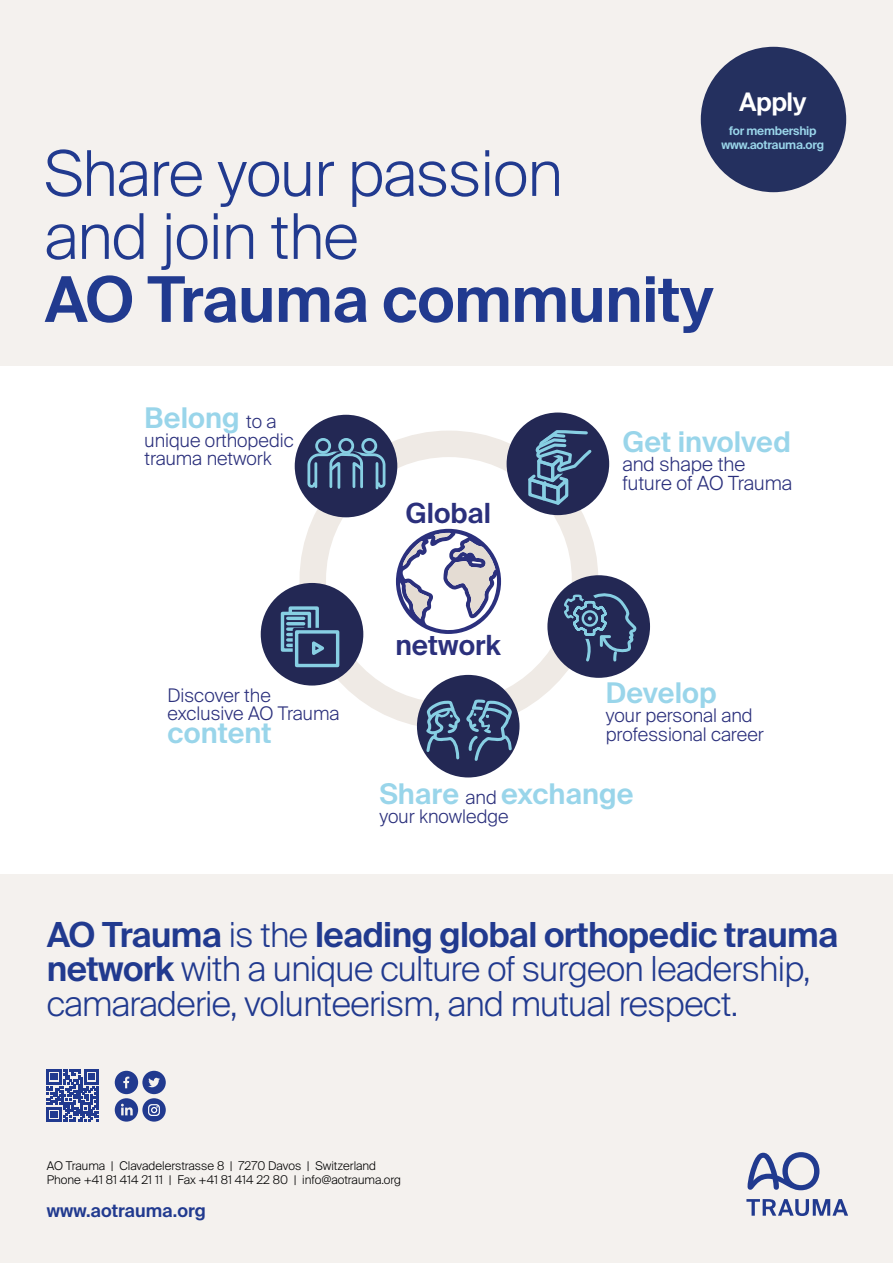
<style>
.page{position:relative;width:893px;height:1263px;background:#fff}
.page>*{position:absolute;margin:0;border:0;box-sizing:border-box;transform-origin:0 0}
.t1{font:300 63px/63px "Suisse Intl";letter-spacing:-.01em;color:#213a8f}
.t2{font:600 63px "Suisse Intl";letter-spacing:-.01em;color:#213a8f}
.t3{font:300 34.5px/34.5px "Suisse Intl";letter-spacing:-.015em;color:#213a8f}
.t4{font:600 28.5px "Suisse Intl";color:#99d5ea}
.t5{font:600 27.75px "Suisse Intl";color:#2b307c}
.t6{font:600 25.5px "Suisse Intl";letter-spacing:-.02em;color:#fff}
.t7{font:300 19.5px/18.8px "Suisse Intl";color:#2b307c}
.t8{font:300 18.75px/18.8px "Suisse Intl";color:#2b307c}
.t9{font:600 18px "Suisse Intl";color:#213a8f}
.t10{font:300 12px/14.4px "Suisse Intl";color:#000}
.t11{font:600 12px/14.4px "Suisse Intl";letter-spacing:-.02em;color:#9ad6ea;text-align:center}
.s1{font-weight:300;font-size:18.75px;color:#2b307c}
.s2{font-weight:600}
</style>
<div class="page">
<div style="left:0;top:874px;width:893px;height:389px;background:#f4f1ee"></div>
<svg style="left:115px;top:1071px;width:51px;height:50px"></svg>
<svg style="left:47px;top:1069px;width:52px;height:52px"></svg>
<div style="left:0;top:0;width:893px;height:366px;background:#f4f1ee"></div>
<svg style="left:746px;top:1199px;width:102px;height:17px"></svg>
<svg style="left:747px;top:1152px;width:72px;height:38px"></svg>
<svg style="left:396px;top:529px;width:105px;height:105px"></svg>
<div style="left:299px;top:431px;width:299px;height:298px;border:27px solid #efeae5;border-radius:50%"></div>
<div style="left:507px;top:412px;width:102px;height:103px;background:#232854;border-radius:50%"></div>
<svg style="left:528px;top:430px;width:63px;height:75px"></svg>
<div style="left:547px;top:575px;width:103px;height:103px;background:#232854;border-radius:50%"></div>
<svg style="left:562px;top:590px;width:77px;height:74px"></svg>
<div style="left:261px;top:583px;width:102px;height:102px;background:#232854;border-radius:50%"></div>
<div style="left:295px;top:630px;width:44px;height:37px;border:3px solid #87cfe3"></div>
<svg style="left:280px;top:606px;width:49px;height:52px"></svg>
<hr style="left:288px;top:617px;width:16px;height:3px;background:#87cfe3">
<hr style="left:288px;top:622px;width:16px;height:3px;background:#87cfe3">
<svg style="left:288px;top:627px;width:16px;height:4px"></svg>
<hr style="left:288px;top:633px;width:16px;height:3px;background:#87cfe3">
<svg style="left:288px;top:638px;width:16px;height:4px"></svg>
<hr style="left:288px;top:644px;width:16px;height:3px;background:#87cfe3">
<div style="left:417px;top:675px;width:102px;height:102px;background:#232854;border-radius:50%"></div>
<svg style="left:424px;top:699px;width:90px;height:62px"></svg>
<div style="left:295px;top:415px;width:102px;height:102px;background:#232854;border-radius:50%"></div>
<div style="left:315px;top:438px;width:16px;height:16px;border:3px solid #87cfe3;border-radius:50%"></div>
<div style="left:338px;top:438px;width:16px;height:16px;border:3px solid #87cfe3;border-radius:50%"></div>
<svg style="left:307px;top:451px;width:78px;height:39px"></svg>
<div style="left:361px;top:438px;width:16px;height:16px;border:3px solid #87cfe3;border-radius:50%"></div>
<div style="left:701px;top:47px;width:145px;height:145px;background:#24305f;border-radius:50%"></div>
<p class="t6" style="left:739px;top:88px;width:69px">Apply</p>
<p class="t11" style="left:721px;top:124px;width:104px">for membership www.aotrauma.org</p>
<h1 class="t1" style="left:45px;top:143px;width:519px">Share your passion and join the</h1>
<h1 class="t2" style="left:45px;top:263px;width:670px">AO Trauma community</h1>
<p class="t4" style="left:144px;top:401px;width:133px">Belong <span class="s1">to a</span></p>
<p class="t8" style="left:144px;top:431px;width:151px">unique orthopedic trauma network</p>
<p class="t5" style="left:406px;top:497px;width:87px">Global</p>
<p class="t4" style="left:622px;top:426px;width:170px">Get involved</p>
<p class="t7" style="left:622px;top:455px;width:171px">and shape the future of AO Trauma</p>
<p class="t8" style="left:168px;top:687px;width:173px;line-height:17.2px">Discover the exclusive AO Trauma</p>
<p class="t4" style="left:168px;top:716px;width:106px">content</p>
<p class="t5" style="left:395px;top:629px;width:107px">network</p>
<p class="t4" style="left:606px;top:677px;width:112px">Develop</p>
<p class="t8" style="left:606px;top:706px;width:159px">your personal and professional career</p>
<p class="t4" style="left:379px;top:778px;width:256px">Share <span class="s1">and</span> exchange</p>
<p class="t8" style="left:379px;top:807px;width:131px">your knowledge</p>
<p class="t3" style="left:47px;top:918px;width:793px"><span class="s2">AO Trauma</span> is the <span class="s2">leading global orthopedic trauma network</span> with a unique culture of surgeon leadership, camaraderie, volunteerism, and mutual respect.</p>
<p class="t10" style="left:47px;top:1158px;width:356px">AO Trauma | Clavadelerstrasse 8 | 7270 Davos | Switzerland<br>Phone +41 81 414 21 11 | Fax +41 81 414 22 80 | info@aotrauma.org</p>
<p class="t9" style="left:47px;top:1200px;width:161px">www.aotrauma.org</p>
</div>
